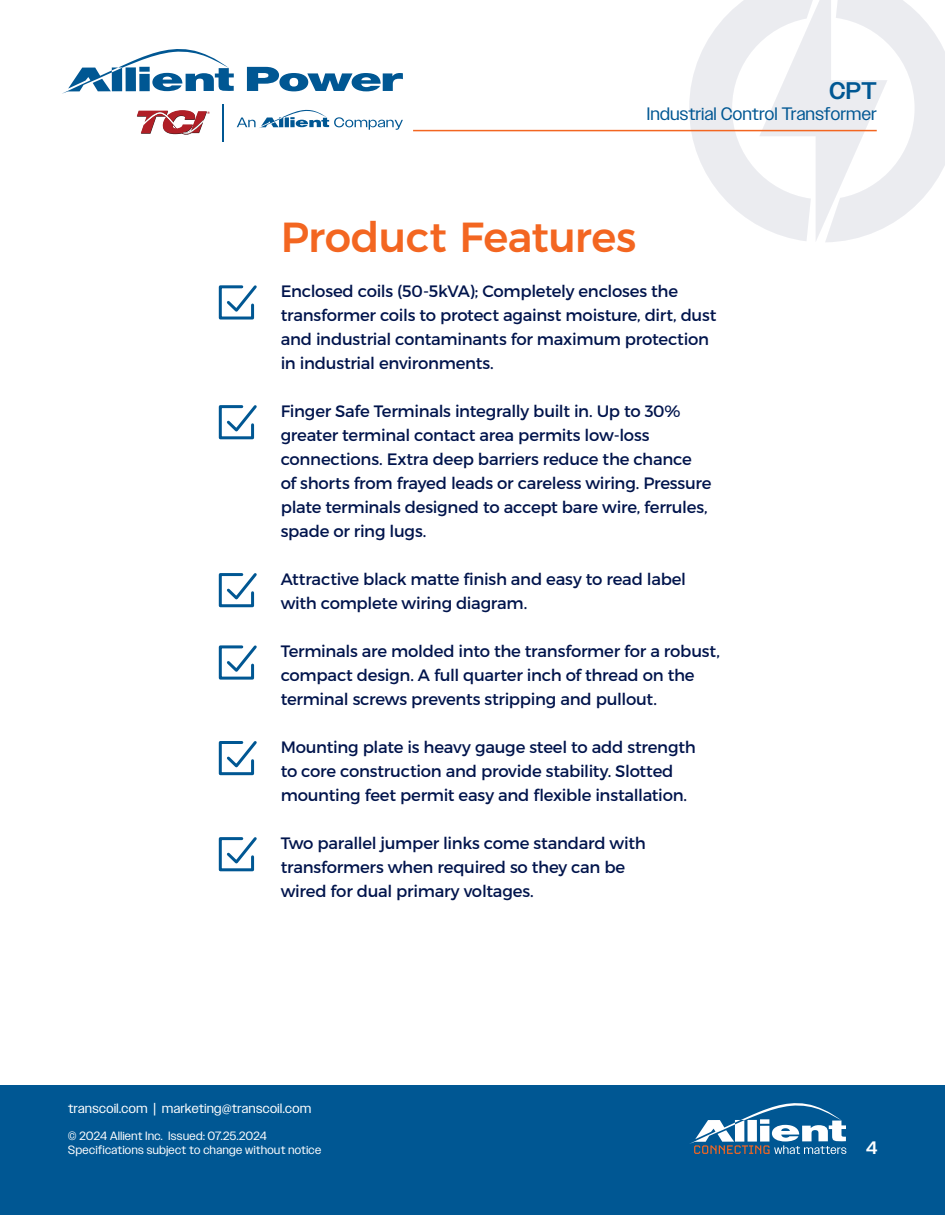
<style>
.page{position:relative;width:945px;height:1215px;background:#fff}
.page>*{position:absolute;margin:0;border:0;box-sizing:border-box;transform-origin:0 0}
.t1{font:500 42px "Montserrat";letter-spacing:-.015em;color:#f36621}
.t2{font:500 24px "Owners";color:#005793}
.t3{font:18px "Owners";letter-spacing:.03em;color:#005793}
.t4{font:500 18px "Owners";color:#fff}
.t5{font:16.5px/24px "Montserrat";letter-spacing:-.015em;color:#00144c}
.t6{font:13.5px "Owners";letter-spacing:.04em;color:#fff}
.t7{font:12px/14.4px "Owners";letter-spacing:.04em;color:#fff}
</style>
<div class="page">
<svg style="left:689px;top:0;width:256px;height:242px"></svg>
<hr style="left:413px;top:130px;width:464px;height:1px;background:#f36621">
<div style="left:0;top:1085px;width:945px;height:129px;background:#005793"></div>
<svg style="left:690px;top:1103px;width:156px;height:51px"></svg>
<svg style="left:137px;top:110px;width:73px;height:25px"></svg>
<svg style="left:237px;top:109px;width:166px;height:21px"></svg>
<hr style="left:222px;top:104px;width:2px;height:37px;background:#005793">
<svg style="left:247px;top:67px;width:156px;height:24px"></svg>
<svg style="left:62px;top:49px;width:172px;height:45px"></svg>
<svg style="left:218px;top:285px;width:39px;height:35px"></svg>
<svg style="left:218px;top:405px;width:39px;height:35px"></svg>
<svg style="left:218px;top:573px;width:39px;height:35px"></svg>
<svg style="left:218px;top:645px;width:39px;height:35px"></svg>
<svg style="left:218px;top:741px;width:39px;height:35px"></svg>
<svg style="left:218px;top:837px;width:39px;height:35px"></svg>
<h2 class="t2" style="left:830px;top:77px;width:49px">CPT</h2>
<p class="t3" style="left:647px;top:104px;width:231px">Industrial Control Transformer</p>
<p class="t1" style="left:281px;top:203px;width:357px">Product Features</p>
<p class="t5" style="left:281px;top:279px;width:437px">Enclosed coils (50-5kVA); Completely encloses the transformer coils to protect against moisture, dirt, dust and industrial contaminants for maximum protection in industrial environments.</p>
<p class="t5" style="left:281px;top:399px;width:413px">Finger Safe Terminals integrally built in. Up to 30% greater terminal contact area permits low-loss connections. Extra deep barriers reduce the chance</p>
<p class="t5" style="left:281px;top:471px;width:432px">of shorts from frayed leads or careless wiring. Pressure plate terminals designed to accept bare wire, ferrules, spade or ring lugs.</p>
<p class="t5" style="left:281px;top:567px;width:407px">Attractive black matte finish and easy to read label with complete wiring diagram.</p>
<p class="t5" style="left:281px;top:639px;width:441px">Terminals are molded into the transformer for a robust, compact design. A full quarter inch of thread on the terminal screws prevents stripping and pullout.</p>
<p class="t5" style="left:281px;top:735px;width:417px">Mounting plate is heavy gauge steel to add strength to core construction and provide stability. Slotted mounting feet permit easy and flexible installation.</p>
<p class="t5" style="left:281px;top:831px;width:367px">Two parallel jumper links come standard with transformers when required so they can be wired for dual primary voltages.</p>
<p class="t6" style="left:68px;top:1100px;width:244px">transcoil.com | marketing@transcoil.com</p>
<p class="t7" style="left:68px;top:1128px;width:255px">© 2024 Allient Inc. Issued: 07.25.2024<br>Specifications subject to change without notice</p>
<p class="t4" style="left:866px;top:1137px;width:13px">4</p>
</div>
